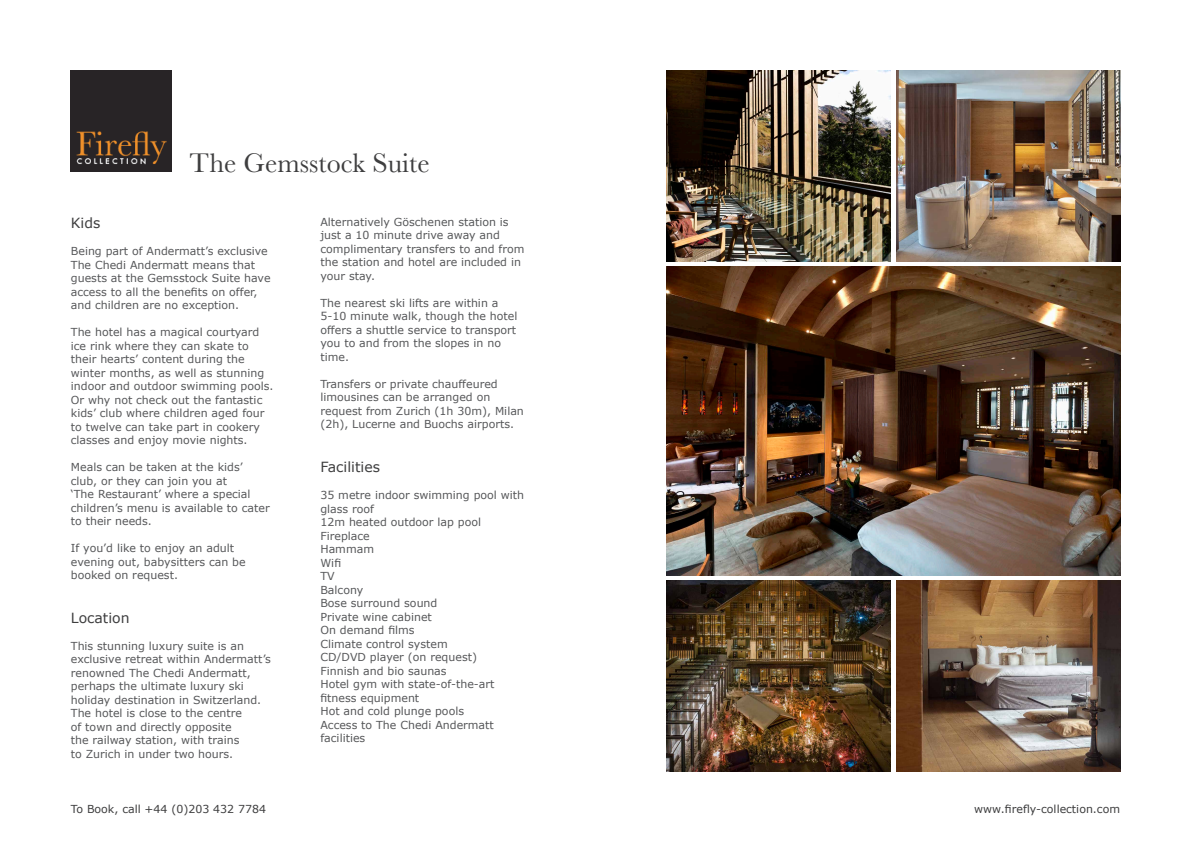
<style>
.page{position:relative;width:1191px;height:842px;background:#fff}
.page>*{position:absolute;margin:0;border:0;box-sizing:border-box;transform-origin:0 0}
.t1{font:28px "Baskerville";color:#3e3e3f}
.t2{font:14px "Verdana";color:#3e3e3f}
.t3{font:11px/13.5px "Verdana";color:#57585a}
.t4{font:11px "Verdana";color:#3e3e3f}
</style>
<div class="page">
<img style="left:71px;top:71px;width:101px;height:101px">
<img style="left:666px;top:267px;width:454px;height:308px">
<img style="left:666px;top:71px;width:224px;height:190px">
<img style="left:896px;top:71px;width:224px;height:190px">
<img style="left:666px;top:581px;width:224px;height:190px">
<img style="left:896px;top:581px;width:224px;height:190px">
<p class="t1" style="left:190px;top:145px;width:242px">The Gemsstock Suite</p>
<p class="t2" style="left:71px;top:214px;width:31px">Kids</p>
<p class="t3" style="left:71px;top:244px;width:201px">Being part of Andermatt’s exclusive The Chedi Andermatt means that guests at the Gemsstock Suite have access to all the benefits on offer, and children are no exception.</p>
<p class="t3" style="left:71px;top:325px;width:204px">The hotel has a magical courtyard ice rink where they can skate to their hearts’ content during the winter months, as well as stunning indoor and outdoor swimming pools.<br>Or why not check out the fantastic kids’ club where children aged four to twelve can take part in cookery classes and enjoy movie nights.</p>
<p class="t3" style="left:71px;top:460px;width:200px">Meals can be taken at the kids’ club, or they can join you at<br>‘The Restaurant’ where a special children’s menu is available to cater to their needs.</p>
<p class="t3" style="left:71px;top:541px;width:176px">If you’d like to enjoy an adult evening out, babysitters can be booked on request.</p>
<p class="t2" style="left:71px;top:609px;width:60px">Location</p>
<p class="t3" style="left:71px;top:639px;width:202px">This stunning luxury suite is an exclusive retreat within Andermatt’s renowned The Chedi Andermatt, perhaps the ultimate luxury ski holiday destination in Switzerland.<br>The hotel is close to the centre<br>of town and directly opposite<br>the railway station, with trains<br>to Zurich in under two hours.</p>
<p class="t4" style="left:71px;top:802px;width:197px">To Book, call +44 (0)203 432 7784</p>
<p class="t3" style="left:320px;top:215px;width:206px">Alternatively Göschenen station is just a 10 minute drive away and complimentary transfers to and from the station and hotel are included in your stay.</p>
<p class="t3" style="left:320px;top:296px;width:199px">The nearest ski lifts are within a<br>5-10 minute walk, though the hotel offers a shuttle service to transport you to and from the slopes in no time.</p>
<p class="t3" style="left:320px;top:377px;width:205px">Transfers or private chauffeured limousines can be arranged on request from Zurich (1h 30m), Milan (2h), Lucerne and Buochs airports.</p>
<p class="t2" style="left:320px;top:458px;width:61px">Facilities</p>
<p class="t3" style="left:320px;top:488px;width:205px">35 metre indoor swimming pool with glass roof</p>
<p class="t3" style="left:320px;top:515px;width:162px">12m heated outdoor lap pool</p>
<p class="t3" style="left:320px;top:529px;width:51px">Fireplace</p>
<p class="t3" style="left:320px;top:542px;width:55px">Hammam</p>
<p class="t3" style="left:320px;top:556px;width:22px">Wifi</p>
<p class="t3" style="left:320px;top:569px;width:16px">TV</p>
<p class="t3" style="left:320px;top:583px;width:44px">Balcony</p>
<p class="t3" style="left:320px;top:596px;width:118px">Bose surround sound</p>
<p class="t3" style="left:320px;top:610px;width:113px">Private wine cabinet</p>
<p class="t3" style="left:320px;top:623px;width:96px">On demand films</p>
<p class="t3" style="left:320px;top:637px;width:129px">Climate control system</p>
<p class="t3" style="left:320px;top:650px;width:158px">CD/DVD player (on request)</p>
<p class="t3" style="left:320px;top:664px;width:128px">Finnish and bio saunas</p>
<p class="t3" style="left:320px;top:677px;width:176px">Hotel gym with state-of-the-art fitness equipment</p>
<p class="t3" style="left:320px;top:704px;width:145px">Hot and cold plunge pools</p>
<p class="t3" style="left:320px;top:718px;width:175px">Access to The Chedi Andermatt facilities</p>
<p class="t4" style="left:974px;top:802px;width:147px">www.firefly-collection.com</p>
</div>
